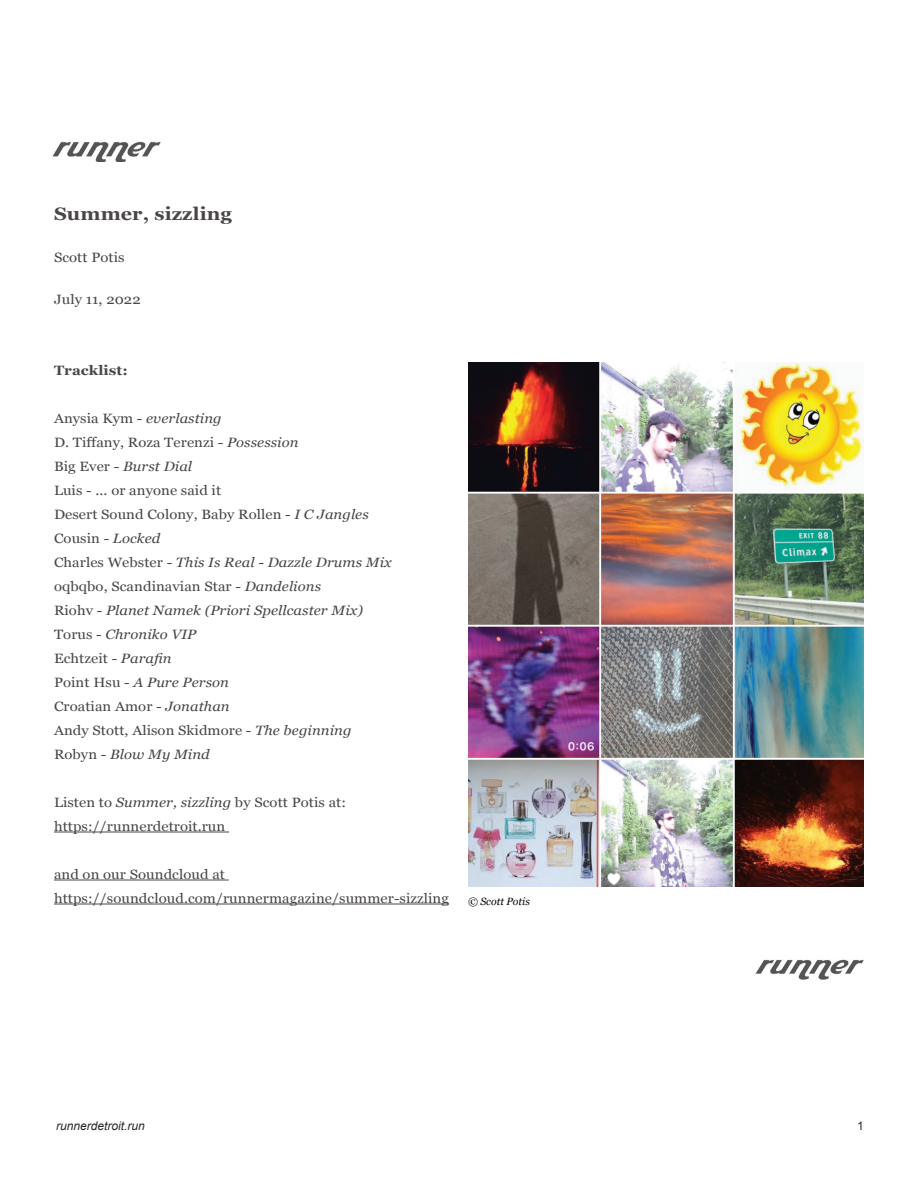
<style>
.page{position:relative;width:918px;height:1188px;background:#fff}
.page>*{position:absolute;margin:0;border:0;box-sizing:border-box;transform-origin:0 0}
.t1{font:700 18px "Georgia";letter-spacing:.005em;color:#4a4546;scale:1.1 1}
.t2{font:13.5px/24px "Georgia";letter-spacing:.005em;color:#4a4546;scale:1.1 1}
.t3{font:700 13.5px "Georgia";letter-spacing:.005em;color:#4a4546;scale:1.1 1}
.t4{font:italic 12px "Arial";color:#2a2728}
.t5{font:12px "Arial";color:#2a2728}
.t6{font:italic 10.5px "Georgia";color:#060705}
.s1{font-style:italic}
</style>
<div class="page">
<hr style="left:54px;top:832px;width:175px;height:1px;background:#4a4546">
<hr style="left:54px;top:880px;width:175px;height:1px;background:#4a4546">
<hr style="left:54px;top:904px;width:395px;height:1px;background:#4a4546">
<img style="left:52px;top:142px;width:108px;height:20px">
<img style="left:756px;top:959px;width:108px;height:21px">
<img style="left:468px;top:362px;width:396px;height:525px">
<h1 class="t1" style="left:54px;top:201px;width:163px">Summer, sizzling</h1>
<p class="t2" style="left:54px;top:245px;width:66px">Scott Potis</p>
<p class="t2" style="left:54px;top:287px;width:80px">July 11, 2022</p>
<p class="t3" style="left:54px;top:360px;width:69px">Tracklist:</p>
<p class="t2" style="left:54px;top:406px;width:308px">Anysia Kym - <span class="s1">everlasting<br></span>D. Tiffany, Roza Terenzi - <span class="s1">Possession<br></span>Big Ever - <span class="s1">Burst Dial<br></span>Luis - ... or anyone said it<br>Desert Sound Colony, Baby Rollen - <span class="s1">I C Jangles<br></span>Cousin - <span class="s1">Locked<br></span>Charles Webster - <span class="s1">This Is Real - Dazzle Drums Mix </span>oqbqbo, Scandinavian Star - <span class="s1">Dandelions<br></span>Riohv - <span class="s1">Planet Namek (Priori Spellcaster Mix)<br></span>Torus - <span class="s1">Chroniko VIP<br></span>Echtzeit - <span class="s1">Parafin<br></span>Point Hsu - <span class="s1">A Pure Person<br></span>Croatian Amor - <span class="s1">Jonathan<br></span>Andy Stott, Alison Skidmore - <span class="s1">The beginning<br></span>Robyn - <span class="s1">Blow My Mind</span></p>
<p class="t2" style="left:54px;top:790px;width:267px">Listen to <span class="s1">Summer, sizzling</span> by Scott Potis at: https://runnerdetroit.run</p>
<p class="t2" style="left:54px;top:862px;width:361px">and on our Soundcloud at https://soundcloud.com/runnermagazine/summer-sizzling</p>
<p class="t6" style="left:468px;top:894px;width:63px">© Scott Potis</p>
<p class="t4" style="left:56px;top:1118px;width:90px">runnerdetroit.run</p>
<p class="t5" style="left:857px;top:1118px;width:8px">1</p>
</div>
